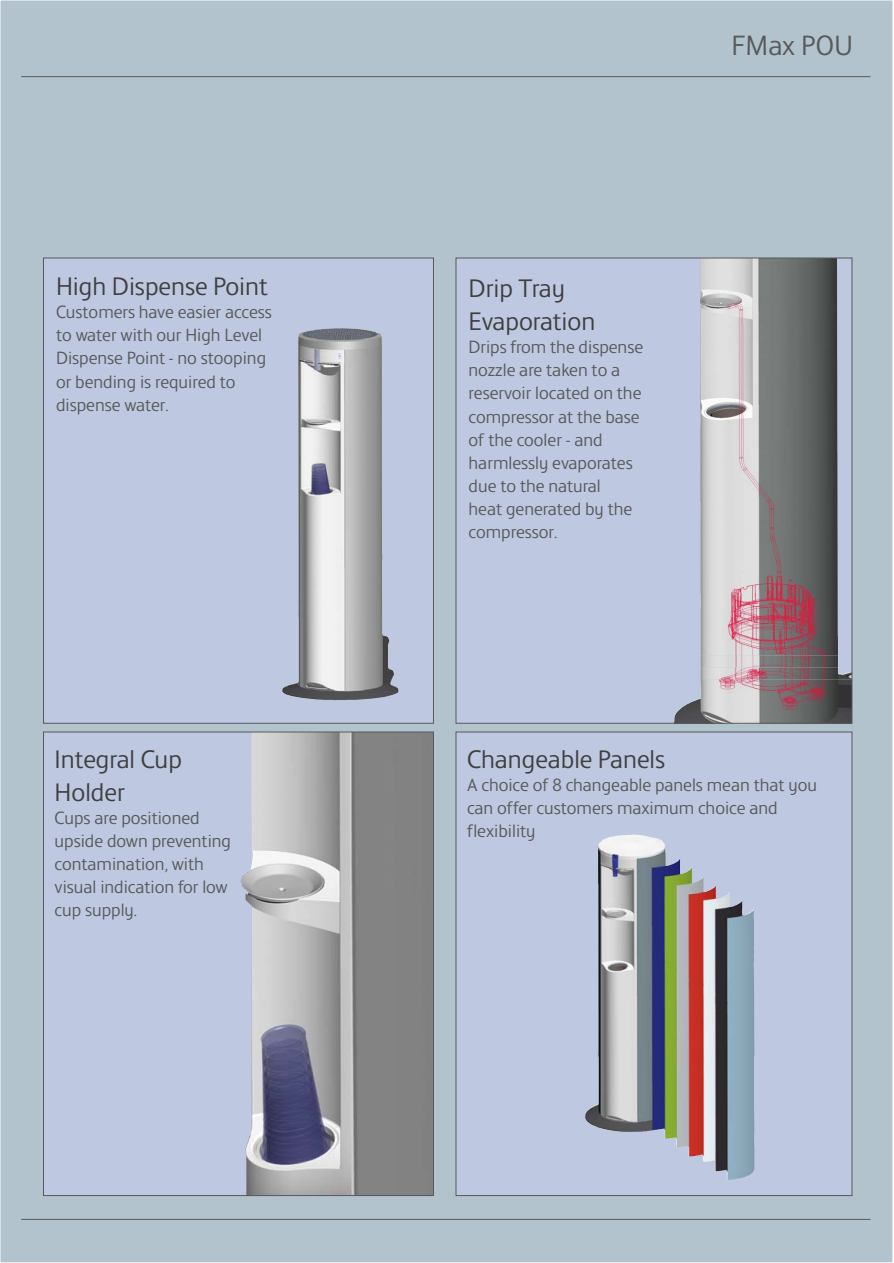
<style>
.page{position:relative;width:894px;height:1263px;background:#fff}
.page>*{position:absolute;margin:0;border:0;box-sizing:border-box;transform-origin:0 0}
.t1{font:33px "Post Office Sans";color:#58595b}
.t2{font:30px/33px "Post Office Sans";color:#403f41}
.t3{font:21px/23.1px "Post Office Sans";color:#58595b}
</style>
<div class="page">
<div style="left:0;top:0;width:893px;height:1263px;background:#b3c3cd;border:1px solid #fff"></div>
<hr style="left:21px;top:76px;width:850px;height:1px;background:#58595b">
<hr style="left:21px;top:1219px;width:850px;height:1px;background:#58595b">
<div style="left:44px;top:732px;width:390px;height:464px;background:#bec9e1"></div>
<img style="left:240px;top:734px;width:192px;height:460px">
<svg style="left:456px;top:732px;width:396px;height:464px;background:#a9b4c7"></svg>
<img style="left:662px;top:840px;width:77px;height:67px">
<svg style="left:45px;top:260px;width:387px;height:462px;background:#bdc6db"></svg>
<img style="left:366px;top:330px;width:32px;height:358px">
<div style="left:456px;top:258px;width:396px;height:465px;background:#bec9e1"></div>
<img style="left:674px;top:679px;width:176px;height:43px">
<img style="left:701px;top:667px;width:149px;height:12px">
<img style="left:701px;top:655px;width:137px;height:12px">
<img style="left:708px;top:260px;width:130px;height:395px">
<p class="t2" style="left:56px;top:272px;width:213px">High Dispense Point</p>
<p class="t3" style="left:56px;top:302px;width:217px">Customers have easier access to water with our High Level<br>Dispense Point - no stooping or bending is required to dispense water.</p>
<p class="t2" style="left:55px;top:745px;width:129px">Integral Cup<br>Holder</p>
<p class="t3" style="left:55px;top:808px;width:178px">Cups are positioned upside down preventing contamination, with visual indication for low cup supply.</p>
<p class="t2" style="left:469px;top:274px;width:128px">Drip Tray<br>Evaporation</p>
<p class="t3" style="left:469px;top:337px;width:176px">Drips from the dispense nozzle are taken to a reservoir located on the compressor at the base of the cooler - and harmlessly evaporates due to the natural<br>heat generated by the compressor.</p>
<p class="t1" style="left:731px;top:35px;width:123px">FMax POU</p>
<p class="t2" style="left:467px;top:745px;width:200px">Changeable Panels</p>
<p class="t3" style="left:467px;top:775px;width:351px">A choice of 8 changeable panels mean that you can offer customers maximum choice and flexibility</p>
</div>
